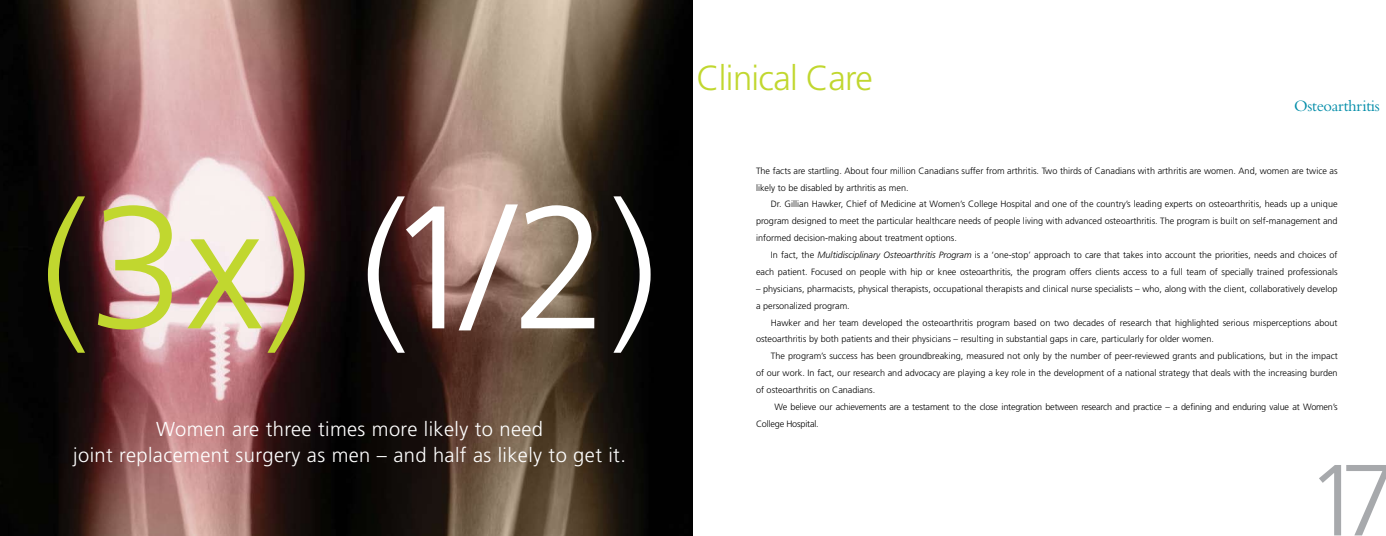
<style>
.page{position:relative;width:1386px;height:536px;background:#fff}
.page>*{position:absolute;margin:0;border:0;box-sizing:border-box;transform-origin:0 0}
.t1{font:300 174.39px "Frutiger";color:#fff}
.t2{font:300 100.89px "Frutiger";color:#a7a9ac}
.t3{font:300 34.74px "Frutiger";letter-spacing:-.02em;color:#c1d72f}
.t4{font:300 20.12px/25.9px "Frutiger";letter-spacing:.02em;color:#fff;text-align:center}
.t5{font:16.54px "Bembo";letter-spacing:-.02em;color:#008ca8}
.t6{font:300 9.1px/16.9px "Frutiger";color:#000}
.t7{font:300 9.1px/16.9px "Frutiger";letter-spacing:-.02em;color:#000}
.s1{color:#c1d72f}
.s2{font-style:italic}
</style>
<div class="page">
<img style="left:0;top:0;width:693px;height:536px">
<h1 class="t1" style="left:41px;top:169px;width:619px"><span class="s1">(3x)</span> (1/2)</h1>
<h3 class="t4" style="left:73px;top:416px;width:554px">Women are three times more likely to need<br>joint replacement surgery as men – and half as likely to get it.</h3>
<h3 class="t3" style="left:697px;top:59px;width:178px">Clinical Care</h3>
<h3 class="t5" style="left:1294px;top:96px;width:87px">Osteoarthritis</h3>
<p class="t6" style="left:756px;top:162px;width:583px">The facts are startling. About four million Canadians suffer from arthritis. Two thirds of Canadians with arthritis are women. And, women are twice as likely to be disabled by arthritis as men.</p>
<p class="t6" style="left:756px;top:196px;width:583px;text-align:justify;text-indent:15px">Dr. Gillian Hawker, Chief of Medicine at Women’s College Hospital and one of the country’s leading experts on osteoarthritis, heads up a unique program designed to meet the particular healthcare needs of people living with advanced osteoarthritis. The program is built on self-management and informed decision-making about treatment options.</p>
<p class="t6" style="left:756px;top:246px;width:583px;text-align:right">In fact, the <span class="s2">Multidisciplinary Osteoarthritis Program</span> is a ‘one-stop’ approach to care that takes into account the priorities, needs and choices of each patient. Focused on people with hip or knee osteoarthritis, the program offers clients access to a full team of specially trained professionals</p>
<p class="t6" style="left:756px;top:280px;width:583px">– physicians, pharmacists, physical therapists, occupational therapists and clinical nurse specialists – who, along with the client, collaboratively develop a personalized program.</p>
<p class="t6" style="left:756px;top:314px;width:583px;text-indent:15px">Hawker and her team developed the osteoarthritis program based on two decades of research that highlighted serious misperceptions about osteoarthritis by both patients and their physicians – resulting in substantial gaps in care, particularly for older women.</p>
<p class="t6" style="left:756px;top:347px;width:583px;text-align:justify;text-indent:15px">The program’s success has been groundbreaking, measured not only by the number of peer-reviewed grants and publications, but in the impact of our work. In fact, our research and advocacy are playing a key role in the development of a national strategy that deals with the increasing burden of osteoarthritis on Canadians.</p>
<p class="t7" style="left:756px;top:398px;width:583px;text-indent:19px">We believe our achievements are a testament to the close integration between research and practice – a defining and enduring value at Women’s<br>College Hospital.</p>
<h2 class="t2" style="left:1307px;top:443px;width:91px">17</h2>
</div>
